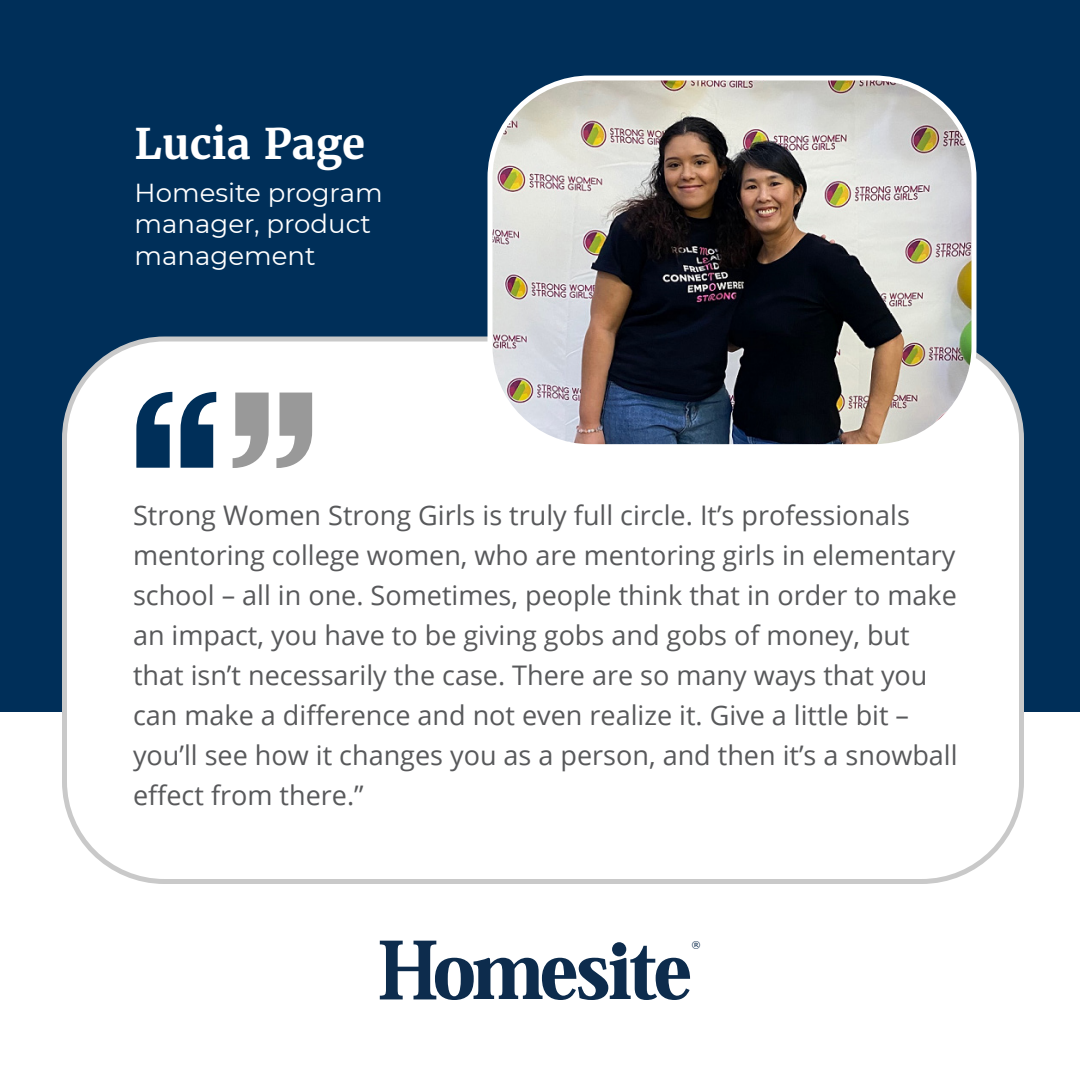
<style>
.page{position:relative;width:1080px;height:1080px;background:#fff}
.page>*{position:absolute;margin:0;border:0;box-sizing:border-box;transform-origin:0 0}
.t1{font:700 42px "Merriweather";color:#fff}
.t2{font:27px/40px "Open Sans";color:#58595b}
.t3{font:26px/31.2px "Montserrat";color:#fff}
.t4{font:9.3px "Verdana";color:#0d2c4d}
</style>
<div class="page">
<div style="left:0;top:0;width:1080px;height:712px;background:#002f59"></div>
<div style="left:64px;top:339px;width:958px;height:543px;background:#fff;border-radius:100px"></div>
<div style="left:62px;top:336px;width:962px;height:548px;border:5px solid #c9c9c9;border-radius:100px"></div>
<svg style="left:233px;top:393px;width:79px;height:75px"></svg>
<svg style="left:136px;top:392px;width:80px;height:76px"></svg>
<img style="left:490px;top:78px;width:484px;height:365px">
<div style="left:488px;top:76px;width:488px;height:373px;border:5px solid #fff;border-radius:100px"></div>
<svg style="left:380px;top:941px;width:310px;height:59px"></svg>
<div style="left:612px;top:942px;width:14px;height:14px;background:#0d2c4d;border-radius:50%"></div>
<p class="t1" style="left:135px;top:117px;width:232px">Lucia Page</p>
<p class="t3" style="left:135px;top:176px;width:250px">Homesite program manager, product</p>
<p class="t3" style="left:135px;top:239px;width:182px">management</p>
<p class="t2" style="left:133px;top:494px;width:826px">Strong Women Strong Girls is truly full circle. It’s professionals mentoring college women, who are mentoring girls in elementary school – all in one. Sometimes, people think that in order to make an impact, you have to be giving gobs and gobs of money, but that isn’t necessarily the case. There are so many ways that you can make a difference and not even realize it. Give a little bit – you’ll see how it changes you as a person, and then it’s a snowball effect from there.”</p>
<p class="t4" style="left:692px;top:938px;width:11px">®</p>
</div>
